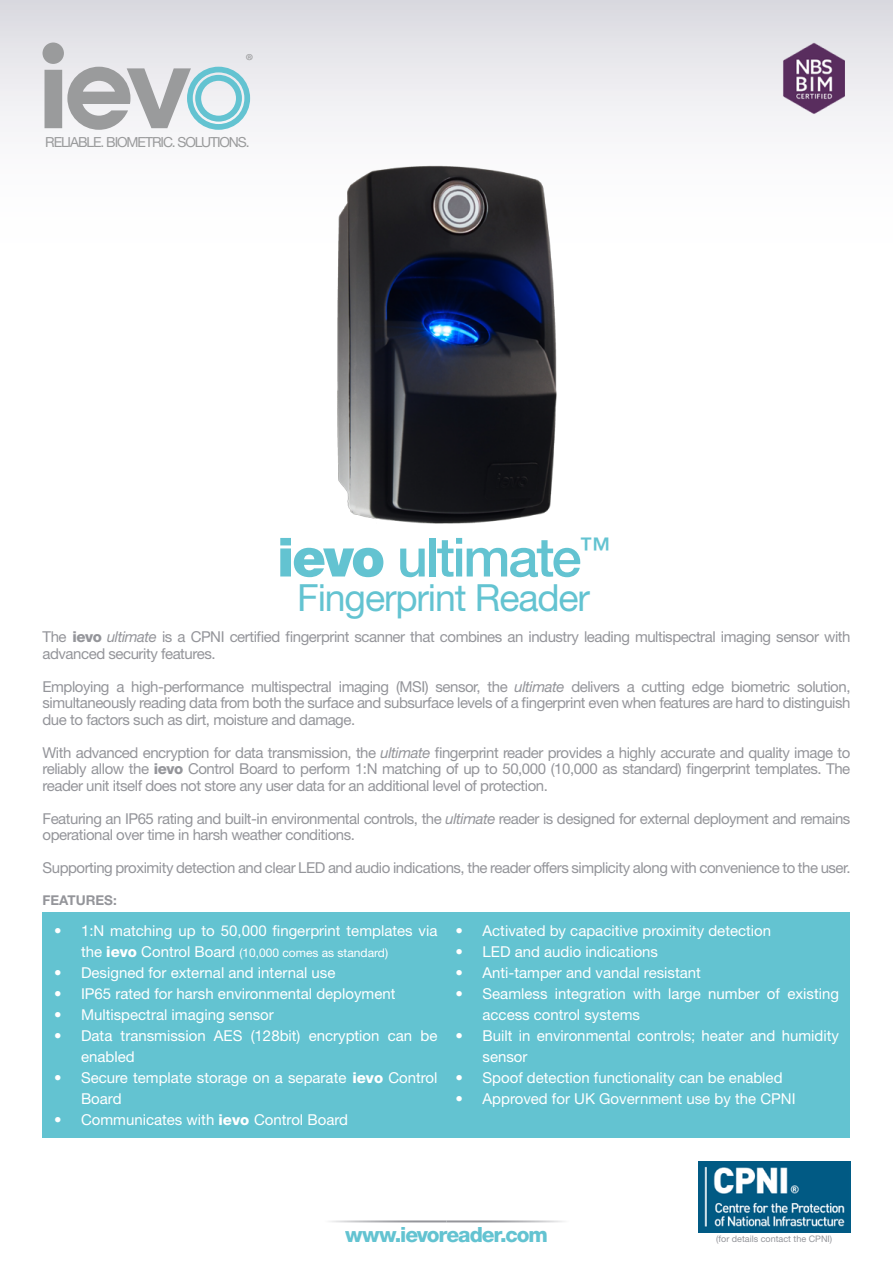
<style>
.page{position:relative;width:893px;height:1263px;background:#fff}
.page>*{position:absolute;margin:0;border:0;box-sizing:border-box;transform-origin:0 0}
.t1{font:500 54px "Helvetica Neue LT Std";letter-spacing:-.04em;color:#63c3d1}
.t2{font:37.5px "Helvetica Neue LT Std";letter-spacing:-.03em;color:#63c3d1}
.t3{font:800 21px "Helvetica Neue LT Std";letter-spacing:-.05em;color:#63c3d1}
.t4{font:19.05px "Myriad Pro";color:#9a9b9c}
.t5{font:15px/16.5px "Helvetica Neue LT Std";letter-spacing:-.03em;color:#94959a}
.t6{font:15px/21px "Helvetica Neue LT Std";color:#fff}
.t7{font:13.95px "Helvetica Neue LT Std";letter-spacing:-.08em;color:#9a9b9c}
.t8{font:700 13.5px "Helvetica Neue LT Std";color:#94959a}
.t9{font:12px "Helvetica Neue LT Std";color:#fff}
.t10{font:9px "Helvetica Neue LT Std";color:#94959a}
.s1{font-weight:900}
.s2{font-weight:800}
.s3{font-style:italic}
.s4{font-size:15px}
.s5{font-weight:800;font-size:15px}
</style>
<div class="page">
<svg style="left:0;top:0;width:893px;height:127px;background:#e4e4e9"></svg>
<svg style="left:43px;top:43px;width:207px;height:87px"></svg>
<img style="left:269px;top:88px;width:348px;height:436px">
<div style="left:43px;top:912px;width:807px;height:226px;background:#63c3d1"></div>
<hr style="left:446px;top:1220px;width:203px;height:2px;background:#94959a">
<hr style="left:243px;top:1220px;width:203px;height:2px;background:#94959a">
<img style="left:698px;top:1161px;width:152px;height:72px">
<img style="left:778px;top:43px;width:72px;height:72px">
<p class="t4" style="left:246px;top:49px;width:9px">®</p>
<p class="t7" style="left:45px;top:134px;width:206px">RELIABLE. BIOMETRIC. SOLUTIONS.</p>
<h1 class="t1" style="left:277px;top:525px;width:334px"><span class="s1">ievo</span> ultimate<sup>™</sup></h1>
<h2 class="t2" style="left:297px;top:575px;width:294px">Fingerprint Reader</h2>
<p class="t5" style="left:43px;top:628px;width:809px">The <span class="s2">ievo</span> <span class="s3">ultimate</span> is a CPNI certified fingerprint scanner that combines an industry leading multispectral imaging sensor with advanced security features.</p>
<p class="t5" style="left:43px;top:678px;width:809px;text-align:justify">Employing a high-performance multispectral imaging (MSI) sensor, the <span class="s3">ultimate</span> delivers a cutting edge biometric solution, simultaneously reading data from both the surface and subsurface levels of a fingerprint even when features are hard to distinguish due to factors such as dirt, moisture and damage.</p>
<p class="t5" style="left:43px;top:744px;width:809px;text-align:justify">With advanced encryption for data transmission, the <span class="s3">ultimate</span> fingerprint reader provides a highly accurate and quality image to reliably allow the <span class="s2">ievo</span> Control Board to perform 1:N matching of up to 50,000 (10,000 as standard) fingerprint templates. The reader unit itself does not store any user data for an additional level of protection.</p>
<p class="t5" style="left:43px;top:810px;width:809px">Featuring an IP65 rating and built-in environmental controls, the <span class="s3">ultimate</span> reader is designed for external deployment and remains operational over time in harsh weather conditions.</p>
<p class="t5" style="left:43px;top:859px;width:809px">Supporting proximity detection and clear LED and audio indications, the reader offers simplicity along with convenience to the user.</p>
<p class="t8" style="left:43px;top:892px;width:76px">FEATURES:</p>
<p class="t6" style="left:54px;top:919px;width:385px">• 1:N matching up to 50,000 fingerprint templates via</p>
<p class="t9" style="left:81px;top:945px;width:309px"><span class="s4">the</span> <span class="s5">ievo</span> <span class="s4">Control Board</span> (10,000 comes as standard)</p>
<p class="t6" style="left:54px;top:961px;width:283px">• Designed for external and internal use</p>
<p class="t6" style="left:54px;top:982px;width:343px">• IP65 rated for harsh environmental deployment</p>
<p class="t6" style="left:54px;top:1003px;width:221px">• Multispectral imaging sensor</p>
<p class="t6" style="left:81px;top:1024px;width:358px;text-indent:-27px">• Data transmission AES (128bit) encryption can be enabled</p>
<p class="t6" style="left:81px;top:1066px;width:358px;text-indent:-27px">• Secure template storage on a separate <span class="s2">ievo</span> Control<br>Board</p>
<p class="t6" style="left:54px;top:1108px;width:295px">• Communicates with <span class="s2">ievo</span> Control Board</p>
<p class="t6" style="left:455px;top:919px;width:317px">• Activated by capacitive proximity detection</p>
<p class="t6" style="left:455px;top:940px;width:204px">• LED and audio indications</p>
<p class="t6" style="left:455px;top:961px;width:247px">• Anti-tamper and vandal resistant</p>
<p class="t6" style="left:482px;top:982px;width:358px;text-indent:-27px">• Seamless integration with large number of existing access control systems</p>
<p class="t6" style="left:482px;top:1024px;width:358px;text-indent:-27px">• Built in environmental controls; heater and humidity sensor</p>
<p class="t6" style="left:455px;top:1066px;width:329px">• Spoof detection functionality can be enabled</p>
<p class="t6" style="left:455px;top:1087px;width:342px">• Approved for UK Government use by the CPNI</p>
<h3 class="t3" style="left:345px;top:1222px;width:204px">www.ievoreader.com</h3>
<p class="t10" style="left:716px;top:1233px;width:118px">(for details contact the CPNI)</p>
</div>
